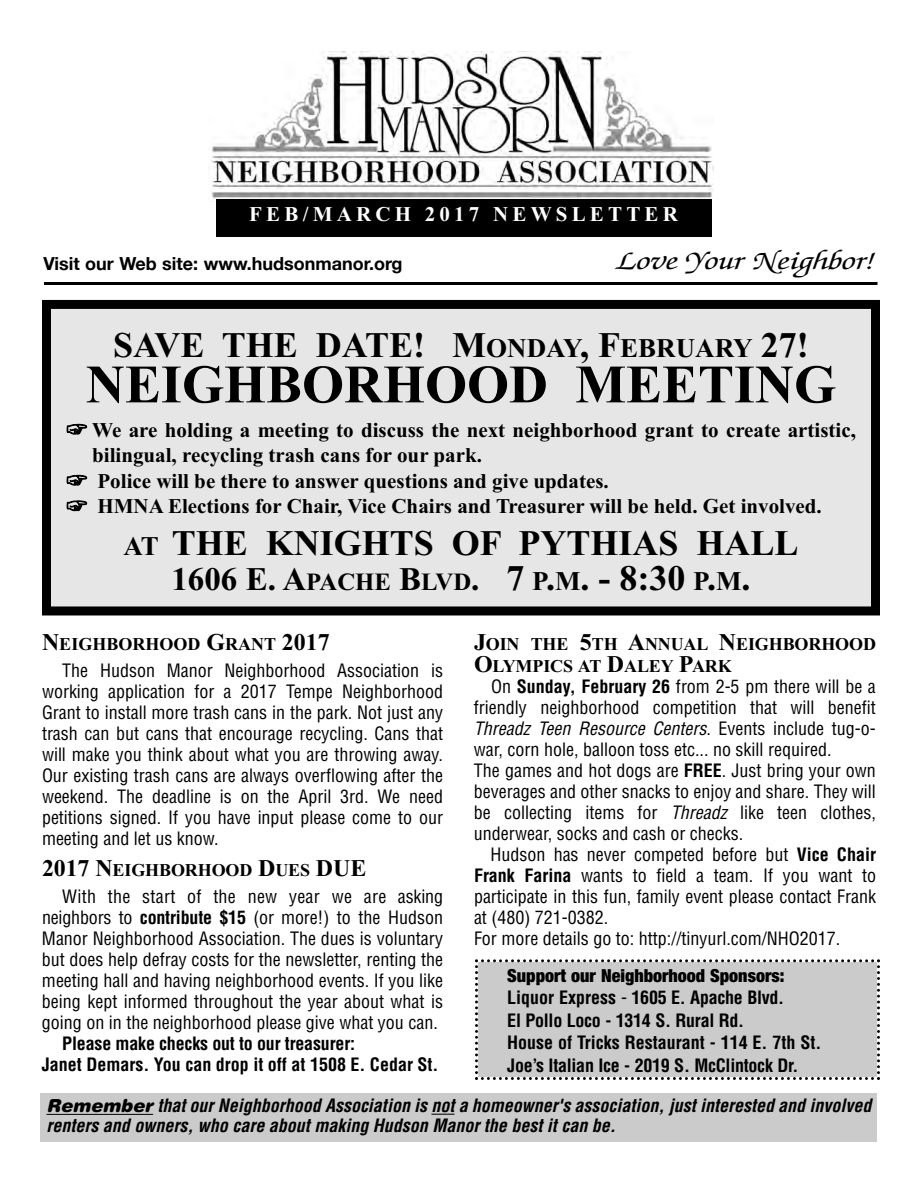
<style>
.page{position:relative;width:918px;height:1188px;background:#fff}
.page>*{position:absolute;margin:0;border:0;box-sizing:border-box;transform-origin:0 0}
.t1{font:700 54px "Times New Roman";color:#000}
.t2{font:700 36px/34.5px "Times New Roman";color:#000;text-align:center}
.t3{font:italic 27px "Zapf Chancery";color:#000;scale:1.3 1}
.t4{font:700 21px "Times New Roman";color:#000}
.t5{font:700 21px "Times New Roman";letter-spacing:.2em;color:#fff}
.t6{font:condensed 18px/21px "Helvetica";color:#000;text-align:justify}
.t7{font:700 condensed 18px/22.5px "Helvetica";letter-spacing:-.01em;color:#000}
.t8{font:italic 700 condensed 18px/19.5px "Helvetica";color:#000}
.t9{font:700 18px/22.5px "Times New Roman";letter-spacing:-.005em;color:#000}
.t10{font:700 18px "Helvetica Neue";color:#000}
.t11{font:900 condensed 18px "Helvetica Neue";color:#000}
.s1{font-size:27px}
.s2{font-family:"Meiryo";font-style:italic}
.s3{font-size:33px}
.s4{font-size:24.75px}
.s5{font-size:24px}
.s6{font-weight:700}
.s7{font-style:italic}
.s8{font-weight:400}
.s9{font-family:"Helvetica Rounded";font-weight:900;font-stretch:normal}
</style>
<div class="page">
<img style="left:211px;top:51px;width:503px;height:151px">
<div style="left:216px;top:200px;width:495px;height:37px;background:#000"></div>
<hr style="left:44px;top:282px;width:833px;height:3px;background:#000">
<div style="left:475px;top:959px;width:405px;height:121px;background:#cbcbcb"></div>
<div style="left:40px;top:1093px;width:838px;height:49px;background:#cbcbcb"></div>
<hr style="left:46px;top:1114px;width:107px;height:1px;background:#000">
<svg style="left:431px;top:1114px;width:23px;height:1px"></svg>
<div style="left:51px;top:309px;width:820px;height:297px;background:#e6e6e6"></div>
<div style="left:42px;top:300px;width:838px;height:315px;border:9px solid #000"></div>
<p class="t5" style="left:249px;top:202px;width:430px">FEB/MARCH 2017 NEWSLETTER</p>
<p class="t10" style="left:44px;top:253px;width:361px">Visit our Web site: www.hudsonmanor.org</p>
<h3 class="t3" style="left:618px;top:249px;width:200px">Love Your Neighbor!</h3>
<h2 class="t2" style="left:113px;top:328px;width:697px">SAVE THE DATE! M<span class="s1">ONDAY</span>, F<span class="s1">EBRUARY</span> 27!</h2>
<h1 class="t1" style="left:86px;top:352px;width:752px">NEIGHBORHOOD MEETING</h1>
<p class="t4" style="left:66px;top:417px;width:791px"><span class="s2">☞</span> We are holding a meeting to discuss the next neighborhood grant to create artistic,</p>
<p class="t4" style="left:92px;top:443px;width:391px">bilingual, recycling trash cans for our park.</p>
<p class="t4" style="left:66px;top:468px;width:544px"><span class="s2">☞</span> Police will be there to answer questions and give updates.</p>
<p class="t4" style="left:66px;top:494px;width:757px"><span class="s2">☞</span> HMNA Elections for Chair, Vice Chairs and Treasurer will be held. Get involved.</p>
<h2 class="t2" style="left:123px;top:526px;width:677px"><span class="s1">AT</span> THE KNIGHTS OF PYTHIAS HALL<br><span class="s3">1606 E. A</span><span class="s4">PACHE</span> <span class="s3">B</span><span class="s4">LVD</span><span class="s3">.</span> 7 <span class="s1">P</span>.<span class="s1">M</span>. - 8:30 <span class="s1">P</span>.<span class="s1">M</span>.</h2>
<p class="t9" style="left:42px;top:632px;width:289px"><span class="s5">N</span>EIGHBORHOOD <span class="s5">G</span>RANT <span class="s5">2017</span></p>
<p class="t6" style="left:42px;top:660px;width:403px;text-indent:20px">The Hudson Manor Neighborhood Association is working application for a 2017 Tempe Neighborhood Grant to install more trash cans in the park. Not just any trash can but cans that encourage recycling. Cans that will make you think about what you are throwing away.<br>Our existing trash cans are always overflowing after the weekend. The deadline is on the April 3rd. We need petitions signed. If you have input please come to our meeting and let us know.</p>
<p class="t9" style="left:42px;top:859px;width:326px"><span class="s5">2017 N</span>EIGHBORHOOD <span class="s5">D</span>UES <span class="s5">DUE</span></p>
<p class="t6" style="left:42px;top:886px;width:403px;text-indent:20px">With the start of the new year we are asking neighbors to <span class="s6">contribute $15</span> (or more!) to the Hudson Manor Neighborhood Association. The dues is voluntary but does help defray costs for the newsletter, renting the meeting hall and having neighborhood events. If you like being kept informed throughout the year about what is going on in the neighborhood please give what you can.</p>
<p class="t7" style="left:42px;top:1034px;width:398px;line-height:21px;text-indent:20px">Please make checks out to our treasurer:<br>Janet Demars. You can drop it off at 1508 E. Cedar St.</p>
<p class="t9" style="left:474px;top:632px;width:403px"><span class="s5">J</span>OIN THE <span class="s5">5</span>TH <span class="s5">A</span>NNUAL <span class="s5">N</span>EIGHBORHOOD<br><span class="s5">O</span>LYMPICS AT <span class="s5">D</span>ALEY <span class="s5">P</span>ARK</p>
<p class="t6" style="left:474px;top:676px;width:404px;text-align:left;text-indent:17px">On <span class="s6">Sunday, February 26</span> from 2-5 pm there will be a friendly neighborhood competition that will benefit <span class="s7">Threadz Teen Resource Centers</span>. Events include tug-o&shy;war, corn hole, balloon toss etc... no skill required.<br>The games and hot dogs are <span class="s6">FREE</span>. Just bring your own beverages and other snacks to enjoy and share. They will be collecting items for <span class="s7">Threadz</span> like teen clothes, underwear, socks and cash or checks.</p>
<p class="t6" style="left:474px;top:845px;width:404px;text-align:left;text-indent:16px">Hudson has never competed before but <span class="s6">Vice Chair Frank Farina</span> wants to field a team. If you want to participate in this fun, family event please contact Frank at (480) 721-0382.<br>For more details go to: http://tinyurl.com/NHO2017.</p>
<p class="t11" style="left:507px;top:969px;width:279px">Support our Neighborhood Sponsors:</p>
<p class="t7" style="left:507px;top:987px;width:316px">Liquor Express <span class="s8">-</span> 1605 E. Apache Blvd.<br>El Pollo Loco - 1314 S. Rural Rd.<br>House of Tricks Restaurant - 114 E. 7th St.<br>Joe’s Italian Ice - 2019 S. McClintock Dr.</p>
<p class="t8" style="left:46px;top:1096px;width:826px"><span class="s9">Remember</span> that our Neighborhood Association is not a homeowner's association, just interested and involved renters and owners, who care about making Hudson Manor the best it can be.</p>
</div>
